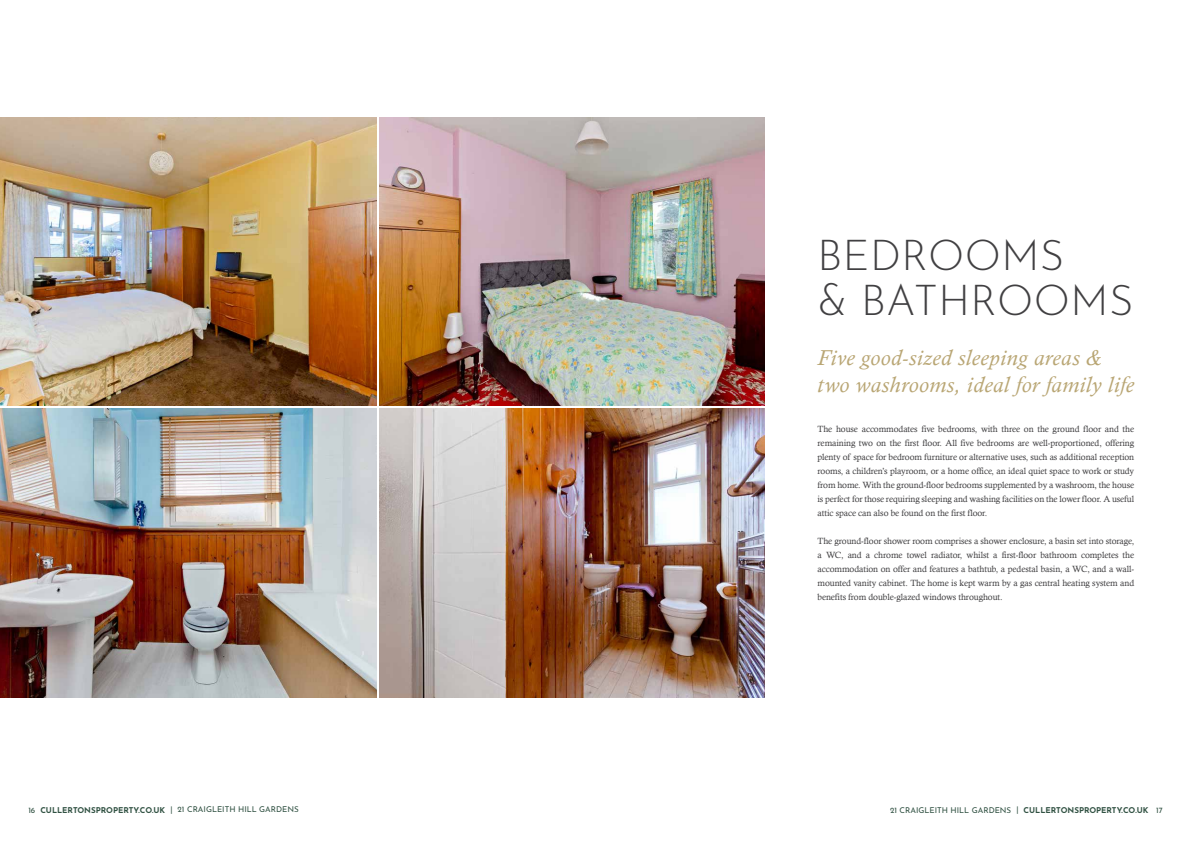
<style>
.page{position:relative;width:1191px;height:842px;background:#fff}
.page>*{position:absolute;margin:0;border:0;box-sizing:border-box;transform-origin:0 0}
.t1{font:300 42px "Josefin Sans";letter-spacing:.01em;color:#414042}
.Features{font:italic 22px/26.4px "Calisto";letter-spacing:.025em;color:#b9a674}
.t2{font:9px/14px "Calisto";letter-spacing:-.01em;color:#414042;text-align:justify}
.t3{font:8px "Josefin Sans";color:#315243}
.s1{font-weight:700}
</style>
<div class="page">
<img style="left:0;top:118px;width:376px;height:288px">
<img style="left:380px;top:409px;width:385px;height:288px">
<img style="left:380px;top:118px;width:385px;height:288px">
<img style="left:0;top:409px;width:376px;height:288px">
<p class="t1" style="left:817px;top:222px;width:248px">BEDROOMS</p>
<p class="t1" style="left:817px;top:267px;width:317px">&amp; BATHROOMS</p>
<p class="Features" style="left:817px;top:345px;width:318px">Five good-sized sleeping areas &amp; two washrooms, ideal for family life</p>
<p class="t2" style="left:817px;top:422px;width:318px">The house accommodates five bedrooms, with three on the ground floor and the remaining two on the first floor. All five bedrooms are well-proportioned, offering plenty of space for bedroom furniture or alternative uses, such as additional reception rooms, a children’s playroom, or a home office, an ideal quiet space to work or study from home. With the ground-floor bedrooms supplemented by a washroom, the house is perfect for those requiring sleeping and washing facilities on the lower floor. A useful attic space can also be found on the first floor.</p>
<p class="t2" style="left:817px;top:534px;width:318px">The ground-floor shower room comprises a shower enclosure, a basin set into storage, a WC, and a chrome towel radiator, whilst a first-floor bathroom completes the accommodation on offer and features a bathtub, a pedestal basin, a WC, and a wall&shy;mounted vanity cabinet. The home is kept warm by a gas central heating system and benefits from double-glazed windows throughout.</p>
<p class="t3" style="left:28px;top:802px;width:272px">16 <span class="s1">CULLERTONSPROPERTY.CO.UK</span> | 21 CRAIGLEITH HILL GARDENS</p>
<p class="t3" style="left:890px;top:803px;width:274px">21 CRAIGLEITH HILL GARDENS | <span class="s1">CULLERTONSPROPERTY.CO.UK</span> 17</p>
</div>
